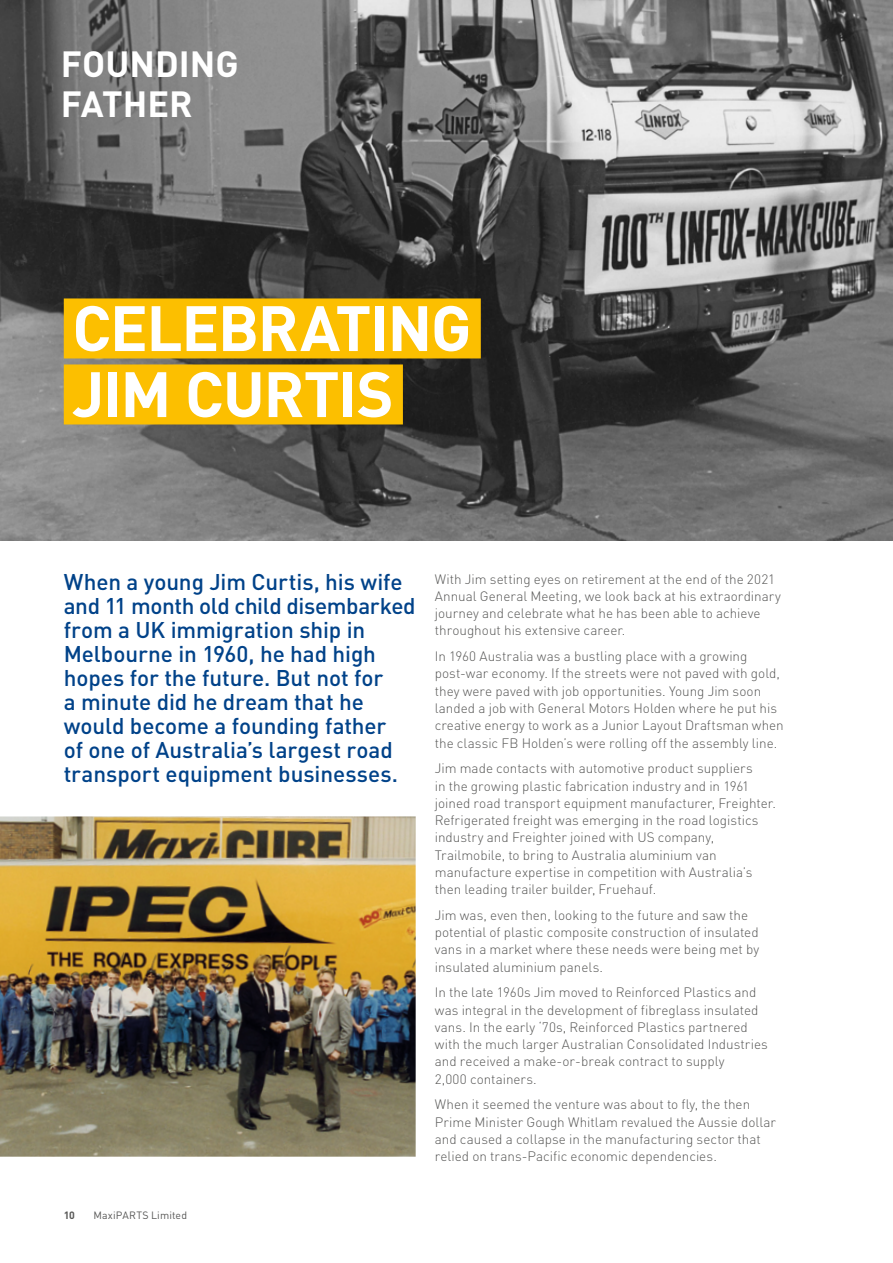
<style>
.page{position:relative;width:893px;height:1263px;background:#fff}
.page>*{position:absolute;margin:0;border:0;box-sizing:border-box;transform-origin:0 0}
.t1{font:700 63px/66px "DIN";letter-spacing:-.025em;color:#fff}
.t2{font:700 36px/40.5px "DIN";color:#fff}
.t3{font:500 22.5px/24px "DIN";letter-spacing:-.005em;color:#004289}
.t4{font:300 13.5px/17.2px "DIN";color:#575756}
.t5{font:10.5px "DIN";letter-spacing:.015em;color:#575756}
.t6{font:700 10.5px "DIN";color:#575756}
</style>
<div class="page">
<img style="left:0;top:0;width:893px;height:540px">
<img style="left:0;top:816px;width:416px;height:341px">
<div style="left:64px;top:298px;width:417px;height:60px;background:#fcbf00"></div>
<div style="left:64px;top:364px;width:339px;height:60px;background:#fcbf00"></div>
<h2 class="t2" style="left:61px;top:42px;width:180px">FOUNDING<br>FATHER</h2>
<h1 class="t1" style="left:72px;top:293px;width:401px">CELEBRATING<br>JIM CURTIS</h1>
<p class="t3" style="left:64px;top:569px;width:353px">When a young Jim Curtis, his wife and 11 month old child disembarked from a UK immigration ship in<br>Melbourne in 1960, he had high hopes for the future. But not for<br>a minute did he dream that he would become a founding father<br>of one of Australia’s largest road transport equipment businesses.</p>
<p class="t4" style="left:435px;top:570px;width:348px">With Jim setting eyes on retirement at the end of the 2021<br>Annual General Meeting, we look back at his extraordinary journey and celebrate what he has been able to achieve throughout his extensive career.</p>
<p class="t4" style="left:435px;top:648px;width:350px">In 1960 Australia was a bustling place with a growing post-war economy. If the streets were not paved with gold, they were paved with job opportunities. Young Jim soon landed a job with General Motors Holden where he put his creative energy to work as a Junior Layout Draftsman when the classic FB Holden’s were rolling off the assembly line.</p>
<p class="t4" style="left:435px;top:760px;width:343px">Jim made contacts with automotive product suppliers<br>in the growing plastic fabrication industry and in 1961 joined road transport equipment manufacturer, Freighter.<br>Refrigerated freight was emerging in the road logistics industry and Freighter joined with US company, Trailmobile, to bring to Australia aluminium van manufacture expertise in competition with Australia’s then leading trailer builder, Fruehauf.</p>
<p class="t4" style="left:435px;top:906px;width:326px">Jim was, even then, looking to the future and saw the potential of plastic composite construction of insulated vans in a market where these needs were being met by insulated aluminium panels.</p>
<p class="t4" style="left:435px;top:984px;width:335px">In the late 1960s Jim moved to Reinforced Plastics and was integral in the development of fibreglass insulated vans. In the early ‘70s, Reinforced Plastics partnered with the much larger Australian Consolidated Industries and received a make-or-break contract to supply<br>2,000 containers.</p>
<p class="t4" style="left:435px;top:1096px;width:343px">When it seemed the venture was about to fly, the then Prime Minister Gough Whitlam revalued the Aussie dollar and caused a collapse in the manufacturing sector that relied on trans-Pacific economic dependencies.</p>
<p class="t6" style="left:64px;top:1209px;width:13px">10</p>
<p class="t5" style="left:94px;top:1209px;width:95px">MaxiPARTS Limited</p>
</div>
